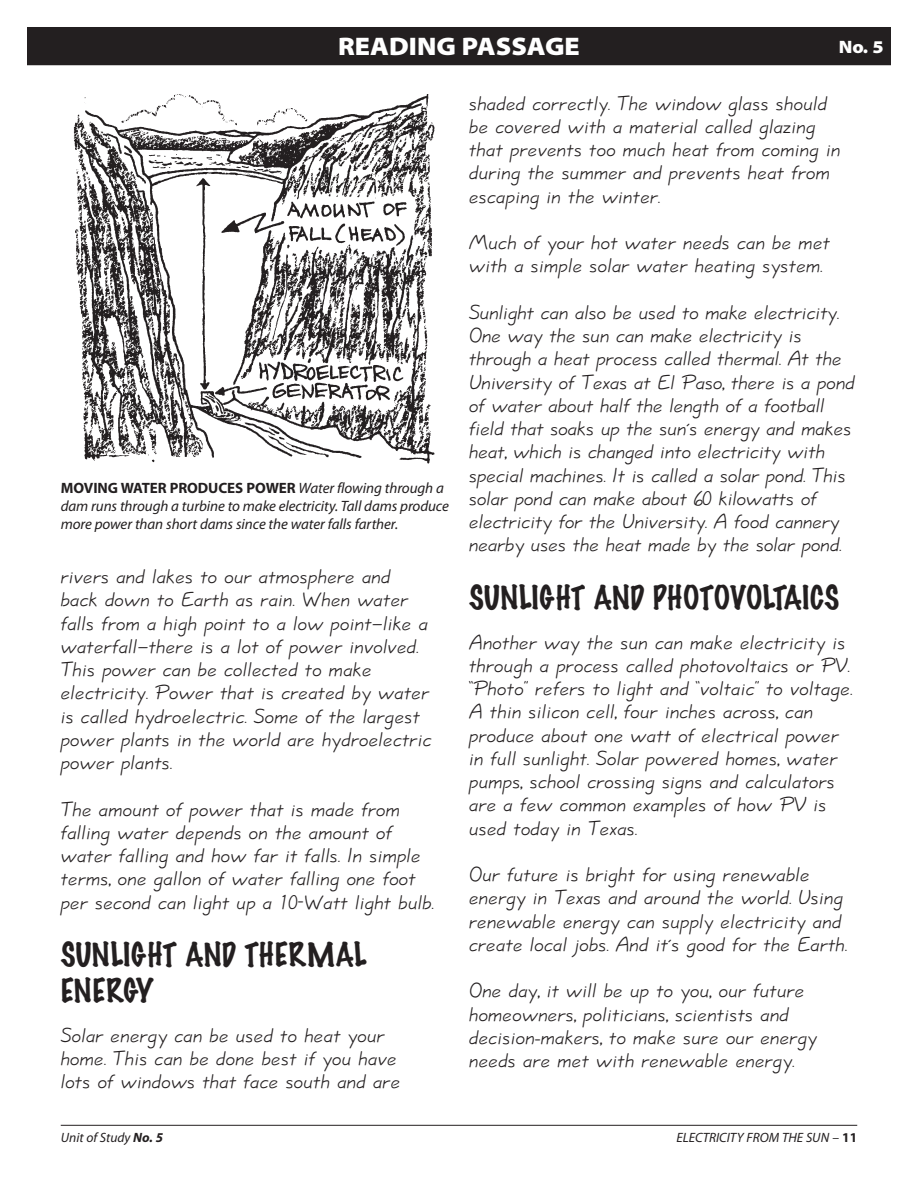
<style>
.page{position:relative;width:918px;height:1188px;background:#fff}
.page>*{position:absolute;margin:0;border:0;box-sizing:border-box;transform-origin:0 0}
.t1{font:100 30px/36px "Marker Felt";color:#231f20}
.t2{font:900 semi-expanded 25.5px "Myriad Pro";color:#fff}
.t3{font:21.75px/23.2px "Jott Casual";color:#231f20}
.t4{font:900 semi-expanded 18px "Myriad Pro";color:#fff}
.t5{font:italic 15px/18px "Myriad Pro";letter-spacing:-.005em;color:#231f20}
.t6{font:italic 13.5px "Myriad Pro";color:#231f20}
.s1{font-weight:700;font-style:normal}
.s2{font-weight:700}
.s3{font-style:normal}
</style>
<div class="page">
<hr style="left:61px;top:1125px;width:796px;height:1px;background:#231f20">
<div style="left:28px;top:28px;width:862px;height:36px;background:#231f20"></div>
<div style="left:27px;top:27px;width:864px;height:38px;border:2px solid #231f20"></div>
<img style="left:73px;top:94px;width:362px;height:370px">
<p class="t2" style="left:338px;top:32px;width:243px">READING PASSAGE</p>
<p class="t3" style="left:469px;top:92px;width:373px">shaded correctly. The window glass should be covered with a material called glazing that prevents too much heat from coming in during the summer and prevents heat from escaping in the winter.</p>
<p class="t3" style="left:469px;top:232px;width:363px">Much of your hot water needs can be met with a simple solar water heating system.</p>
<p class="t3" style="left:469px;top:302px;width:387px">Sunlight can also be used to make electricity.<br>One way the sun can make electricity is through a heat process called thermal. At the University of Texas at El Paso, there is a pond of water about half the length of a football field that soaks up the sun´s energy and makes heat, which is changed into electricity with special machines. It is called a solar pond. This solar pond can make about 60 kilowatts of electricity for the University. A food cannery nearby uses the heat made by the solar pond.</p>
<h1 class="t1" style="left:469px;top:581px;width:372px">SUNLIGHT AND PHOTOVOLTAICS</h1>
<p class="t3" style="left:469px;top:631px;width:385px">Another way the sun can make electricity is through a process called photovoltaics or PV. ≈Photo∆ refers to light and ≈voltaic∆ to voltage.<br>A thin silicon cell, four inches across, can produce about one watt of electrical power in full sunlight. Solar powered homes, water pumps, school crossing signs and calculators are a few common examples of how PV is used today in Texas.</p>
<p class="t3" style="left:469px;top:864px;width:380px">Our future is bright for using renewable energy in Texas and around the world. Using renewable energy can supply electricity and create local jobs. And it´s good for the Earth.</p>
<p class="t3" style="left:469px;top:980px;width:350px">One day, it will be up to you, our future homeowners, politicians, scientists and decision-makers, to make sure our energy needs are met with renewable energy.</p>
<p class="t4" style="left:839px;top:36px;width:46px">No. 5</p>
<p class="t5" style="left:61px;top:480px;width:390px"><span class="s1">MOVING WATER PRODUCES POWER</span> Water flowing through a dam runs through a turbine to make electricity. Tall dams produce more power than short dams since the water falls farther.</p>
<p class="t3" style="left:61px;top:566px;width:373px">rivers and lakes to our atmosphere and back down to Earth as rain. When water falls from a high point to a low pointƒlike a waterfallƒthere is a lot of power involved.<br>This power can be collected to make electricity. Power that is created by water is called hydroelectric. Some of the largest power plants in the world are hydroelectric power plants.</p>
<p class="t3" style="left:61px;top:798px;width:375px">The amount of power that is made from falling water depends on the amount of water falling and how far it falls. In simple terms, one gallon of water falling one foot per second can light up a 10-Watt light bulb.</p>
<h1 class="t1" style="left:61px;top:939px;width:307px">SUNLIGHT AND THERMAL<br>ENERGY</h1>
<p class="t3" style="left:61px;top:1024px;width:341px">Solar energy can be used to heat your home. This can be done best if you have lots of windows that face south and are</p>
<p class="t6" style="left:61px;top:1130px;width:104px">Unit of Study <span class="s2">No. 5</span></p>
<p class="t6" style="left:677px;top:1130px;width:182px">ELECTRICITY FROM THE SUN <span class="s3">–</span> <span class="s1">11</span></p>
</div>
